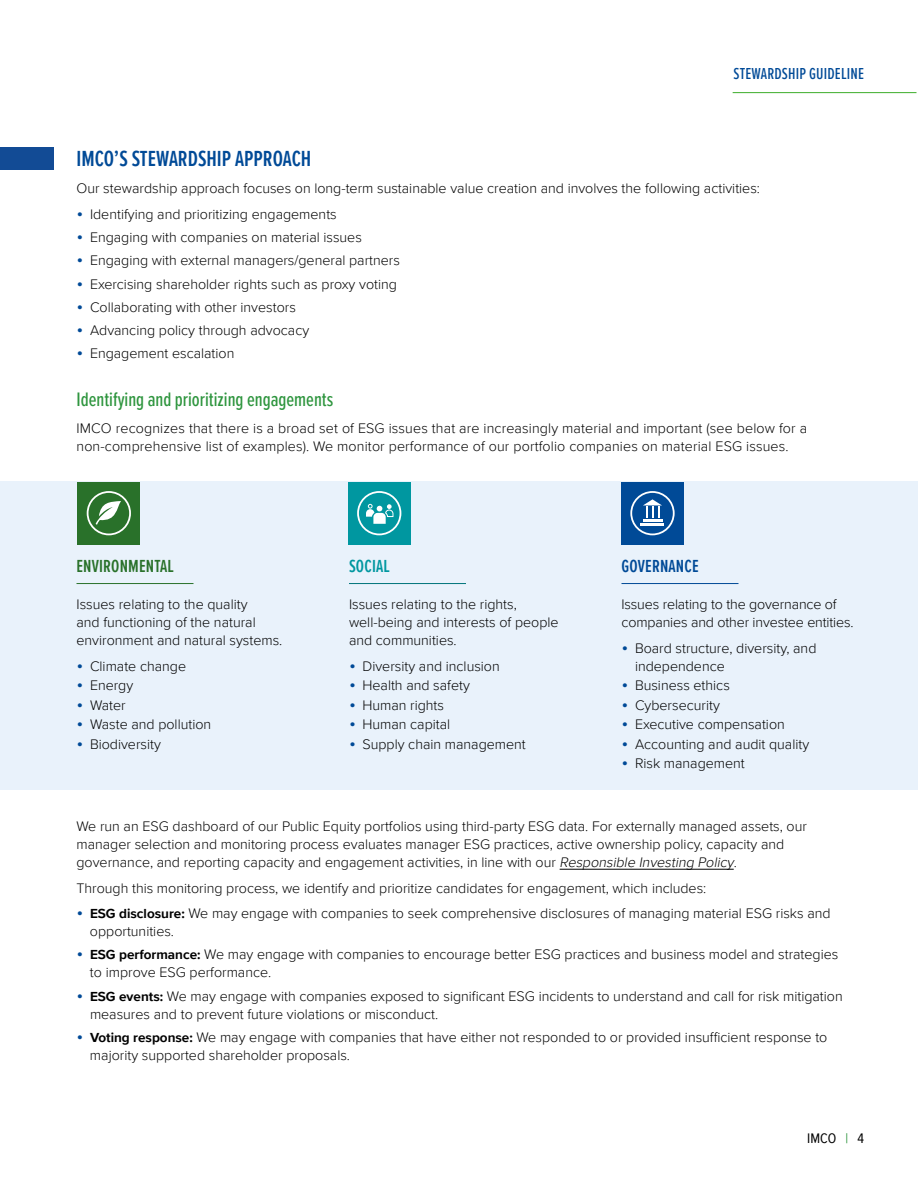
<style>
.page{position:relative;width:918px;height:1188px;background:#fff}
.page>*{position:absolute;margin:0;border:0;box-sizing:border-box;transform-origin:0 0}
.ACC_Head_1_H1{font:600 22.5px "Proxima Nova Ex Cn";color:#004a97}
.ACC_Head_3{font:500 20.25px "Proxima Nova Ex Cn";color:#2e953e}
.ACC_Box_Subtitle{font:600 18px "Proxima Nova Ex Cn";letter-spacing:.01em;color:#29712a}
.ACC_Box_Subtitle-2{font:600 18px "Proxima Nova Ex Cn";letter-spacing:.01em;color:#004a97}
.ACC_Box_Subtitle-3{font:600 18px "Proxima Nova Ex Cn";letter-spacing:.01em;color:#0097a0}
.t1{font:500 16.5px "Proxima Nova Ex Cn";letter-spacing:.01em;color:#004a97}
.ACC_Body_text{font:300 14.25px/18px "Proxima Nova";color:#000}
.t2{font:14.25px "Proxima Nova Cond";color:#000}
.s1{font-size:19.5px;color:#004a97}
.s2{font-style:italic}
.s3{font-weight:700;font-size:13.5px}
.s4{color:#2e953e}
</style>
<div class="page">
<hr style="left:733px;top:92px;width:183px;height:1px;background:#3dae2b">
<div style="left:0;top:482px;width:918px;height:308px;background:#e9f2fb"></div>
<div style="left:77px;top:482px;width:63px;height:62px;background:#29712a"></div>
<div style="left:348px;top:482px;width:63px;height:62px;background:#0097a0"></div>
<div style="left:621px;top:482px;width:63px;height:62px;background:#004a97"></div>
<svg style="left:96px;top:501px;width:25px;height:24px"></svg>
<div style="left:87px;top:491px;width:44px;height:44px;border:2px solid #fff;border-radius:50%"></div>
<svg style="left:366px;top:504px;width:28px;height:20px"></svg>
<div style="left:357px;top:491px;width:44px;height:44px;border:2px solid #fff;border-radius:50%"></div>
<div style="left:630px;top:491px;width:45px;height:44px;border:2px solid #fff;border-radius:50%"></div>
<svg style="left:643px;top:499px;width:19px;height:19px"></svg>
<hr style="left:643px;top:519px;width:19px;height:3px;background:#fff">
<hr style="left:640px;top:523px;width:24px;height:2px;background:#fff">
<hr style="left:76px;top:583px;width:118px;height:1px;background:#29712a">
<hr style="left:349px;top:583px;width:117px;height:1px;background:#00757a">
<hr style="left:622px;top:583px;width:117px;height:1px;background:#004a97">
<hr style="left:560px;top:869px;width:174px;height:1px;background:#000">
<div style="left:0;top:147px;width:54px;height:23px;background:#124b95"></div>
<p class="t1" style="left:734px;top:62px;width:132px">STEWARDSHIP GUIDELINE</p>
<h1 class="ACC_Head_1_H1" style="left:76px;top:142px;width:236px">IMCO’S STEWARDSHIP APPROACH</h1>
<p class="ACC_Body_text" style="left:76px;top:179px;width:685px">Our stewardship approach focuses on long-term sustainable value creation and involves the following activities:</p>
<p class="ACC_Body_text" style="left:76px;top:204px;width:262px"><span class="s1">•</span> Identifying and prioritizing engagements</p>
<p class="ACC_Body_text" style="left:76px;top:228px;width:287px"><span class="s1">•</span> Engaging with companies on material issues</p>
<p class="ACC_Body_text" style="left:76px;top:251px;width:325px"><span class="s1">•</span> Engaging with external managers/general partners</p>
<p class="ACC_Body_text" style="left:76px;top:274px;width:322px"><span class="s1">•</span> Exercising shareholder rights such as proxy voting</p>
<p class="ACC_Body_text" style="left:76px;top:297px;width:221px"><span class="s1">•</span> Collaborating with other investors</p>
<p class="ACC_Body_text" style="left:76px;top:321px;width:234px"><span class="s1">•</span> Advancing policy through advocacy</p>
<p class="ACC_Body_text" style="left:76px;top:344px;width:159px"><span class="s1">•</span> Engagement escalation</p>
<h2 class="ACC_Head_3" style="left:76px;top:385px;width:258px">Identifying and prioritizing engagements</h2>
<p class="ACC_Body_text" style="left:76px;top:419px;width:732px">IMCO recognizes that there is a broad set of ESG issues that are increasingly material and important (see below for a non-comprehensive list of examples). We monitor performance of our portfolio companies on material ESG issues.</p>
<h3 class="ACC_Box_Subtitle" style="left:76px;top:553px;width:99px">ENVIRONMENTAL</h3>
<p class="ACC_Body_text" style="left:76px;top:595px;width:207px">Issues relating to the quality<br>and functioning of the natural environment and natural systems.</p>
<p class="ACC_Body_text" style="left:76px;top:656px;width:111px"><span class="s1">•</span> Climate change</p>
<p class="ACC_Body_text" style="left:76px;top:676px;width:58px"><span class="s1">•</span> Energy</p>
<p class="ACC_Body_text" style="left:76px;top:695px;width:51px"><span class="s1">•</span> Water</p>
<p class="ACC_Body_text" style="left:76px;top:715px;width:136px"><span class="s1">•</span> Waste and pollution</p>
<p class="ACC_Body_text" style="left:76px;top:734px;width:86px"><span class="s1">•</span> Biodiversity</p>
<h3 class="ACC_Box_Subtitle-3" style="left:349px;top:553px;width:42px">SOCIAL</h3>
<p class="ACC_Body_text" style="left:349px;top:595px;width:211px">Issues relating to the rights, well-being and interests of people and communities.</p>
<p class="ACC_Body_text" style="left:349px;top:656px;width:152px"><span class="s1">•</span> Diversity and inclusion</p>
<p class="ACC_Body_text" style="left:349px;top:676px;width:122px"><span class="s1">•</span> Health and safety</p>
<p class="ACC_Body_text" style="left:349px;top:695px;width:97px"><span class="s1">•</span> Human rights</p>
<p class="ACC_Body_text" style="left:349px;top:715px;width:103px"><span class="s1">•</span> Human capital</p>
<p class="ACC_Body_text" style="left:349px;top:734px;width:178px"><span class="s1">•</span> Supply chain management</p>
<h3 class="ACC_Box_Subtitle-2" style="left:621px;top:553px;width:79px">GOVERNANCE</h3>
<p class="ACC_Body_text" style="left:621px;top:595px;width:234px">Issues relating to the governance of companies and other investee entities.</p>
<p class="ACC_Body_text" style="left:635px;top:638px;width:183px;text-indent:-14px"><span class="s1">•</span> Board structure, diversity, and independence</p>
<p class="ACC_Body_text" style="left:621px;top:676px;width:110px"><span class="s1">•</span> Business ethics</p>
<p class="ACC_Body_text" style="left:621px;top:695px;width:100px"><span class="s1">•</span> Cybersecurity</p>
<p class="ACC_Body_text" style="left:621px;top:715px;width:165px"><span class="s1">•</span> Executive compensation</p>
<p class="ACC_Body_text" style="left:621px;top:734px;width:189px"><span class="s1">•</span> Accounting and audit quality</p>
<p class="ACC_Body_text" style="left:621px;top:754px;width:125px"><span class="s1">•</span> Risk management</p>
<p class="ACC_Body_text" style="left:76px;top:817px;width:732px">We run an ESG dashboard of our Public Equity portfolios using third-party ESG data. For externally managed assets, our manager selection and monitoring process evaluates manager ESG practices, active ownership policy, capacity and governance, and reporting capacity and engagement activities, in line with our <span class="s2">Responsible Investing Policy</span>.</p>
<p class="ACC_Body_text" style="left:76px;top:878px;width:631px">Through this monitoring process, we identify and prioritize candidates for engagement, which includes:</p>
<p class="ACC_Body_text" style="left:90px;top:904px;width:742px;text-indent:-13px"><span class="s1">•</span> <span class="s3">ESG disclosure:</span> We may engage with companies to seek comprehensive disclosures of managing material ESG risks and opportunities.</p>
<p class="ACC_Body_text" style="left:90px;top:945px;width:750px;text-indent:-13px"><span class="s1">•</span> <span class="s3">ESG performance:</span> We may engage with companies to encourage better ESG practices and business model and strategies to improve ESG performance.</p>
<p class="ACC_Body_text" style="left:90px;top:986px;width:754px;text-indent:-14px"><span class="s1">•</span> <span class="s3">ESG events:</span> We may engage with companies exposed to significant ESG incidents to understand and call for risk mitigation measures and to prevent future violations or misconduct.</p>
<p class="ACC_Body_text" style="left:90px;top:1027px;width:739px;text-indent:-13px"><span class="s1">•</span> <span class="s3">Voting response:</span> We may engage with companies that have either not responded to or provided insufficient response to majority supported shareholder proposals.</p>
<p class="t2" style="left:807px;top:1128px;width:58px">IMCO <span class="s4">|</span> 4</p>
</div>
